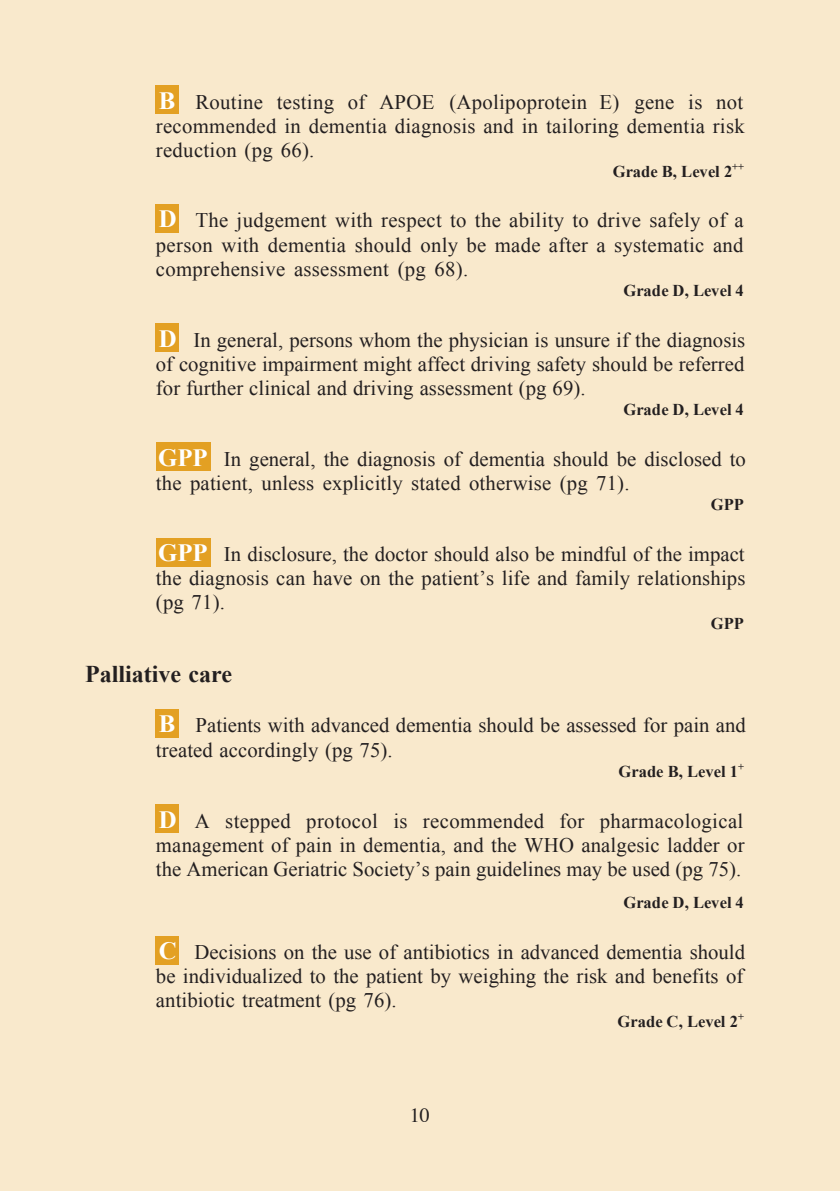
<style>
.page{position:relative;width:840px;height:1191px;background:#fff}
.page>*{position:absolute;margin:0;border:0;box-sizing:border-box;transform-origin:0 0}
.t1{font:700 24px "Times New Roman";color:#231f20}
.t2{font:20.8px/24.2px "Times New Roman";letter-spacing:.005em;color:#231f20;text-align:justify}
.t3{font:20px "Times";color:#231f20}
.t4{font:700 16.6px "Times New Roman";letter-spacing:.005em;color:#231f20}
.s1{font-weight:700;font-size:24.8px;color:#fff}
</style>
<div class="page">
<div style="left:0;top:0;width:839px;height:1191px;background:#f9e9cc"></div>
<div style="left:156px;top:85px;width:23px;height:29px;background:#e3a023"></div>
<div style="left:156px;top:204px;width:23px;height:29px;background:#e3a023"></div>
<div style="left:156px;top:323px;width:23px;height:29px;background:#e3a023"></div>
<div style="left:156px;top:442px;width:54px;height:29px;background:#e3a023"></div>
<div style="left:156px;top:537px;width:54px;height:29px;background:#e3a023"></div>
<div style="left:156px;top:709px;width:23px;height:28px;background:#e3a023"></div>
<div style="left:156px;top:804px;width:23px;height:29px;background:#e3a023"></div>
<div style="left:156px;top:936px;width:23px;height:28px;background:#e3a023"></div>
<p class="t2" style="left:156px;top:89px;width:590px"><span class="s1">B</span> Routine testing of APOE (Apolipoprotein E) gene is not recommended in dementia diagnosis and in tailoring dementia risk reduction (pg 66).</p>
<p class="t4" style="left:612px;top:160px;width:133px">Grade B, Level 2<sup>++</sup></p>
<p class="t2" style="left:156px;top:208px;width:589px"><span class="s1">D</span> The judgement with respect to the ability to drive safely of a person with dementia should only be made after a systematic and comprehensive assessment (pg 68).</p>
<p class="t4" style="left:623px;top:279px;width:122px">Grade D, Level 4</p>
<p class="t2" style="left:156px;top:327px;width:590px"><span class="s1">D</span> In general, persons whom the physician is unsure if the diagnosis of cognitive impairment might affect driving safety should be referred for further clinical and driving assessment (pg 69).</p>
<p class="t4" style="left:623px;top:398px;width:122px">Grade D, Level 4</p>
<p class="t2" style="left:156px;top:446px;width:591px"><span class="s1">GPP</span> In general, the diagnosis of dementia should be disclosed to the patient, unless explicitly stated otherwise (pg 71).</p>
<p class="t4" style="left:710px;top:493px;width:35px">GPP</p>
<p class="t2" style="left:156px;top:541px;width:590px"><span class="s1">GPP</span> In disclosure, the doctor should also be mindful of the impact the diagnosis can have on the patient’s life and family relationships (pg 71).</p>
<p class="t4" style="left:710px;top:612px;width:35px">GPP</p>
<p class="t1" style="left:85px;top:657px;width:148px">Palliative care</p>
<p class="t2" style="left:156px;top:713px;width:591px"><span class="s1">B</span> Patients with advanced dementia should be assessed for pain and treated accordingly (pg 75).</p>
<p class="t4" style="left:618px;top:760px;width:127px">Grade B, Level 1<sup>+</sup></p>
<p class="t2" style="left:156px;top:808px;width:590px"><span class="s1">D</span> A stepped protocol is recommended for pharmacological management of pain in dementia, and the WHO analgesic ladder or the American Geriatric Society’s pain guidelines may be used (pg 75).</p>
<p class="t4" style="left:623px;top:891px;width:122px">Grade D, Level 4</p>
<p class="t2" style="left:156px;top:939px;width:590px"><span class="s1">C</span> Decisions on the use of antibiotics in advanced dementia should be individualized to the patient by weighing the risk and benefits of antibiotic treatment (pg 76).</p>
<p class="t4" style="left:617px;top:1010px;width:128px">Grade C, Level 2<sup>+</sup></p>
<p class="t3" style="left:410px;top:1096px;width:21px">10</p>
</div>
